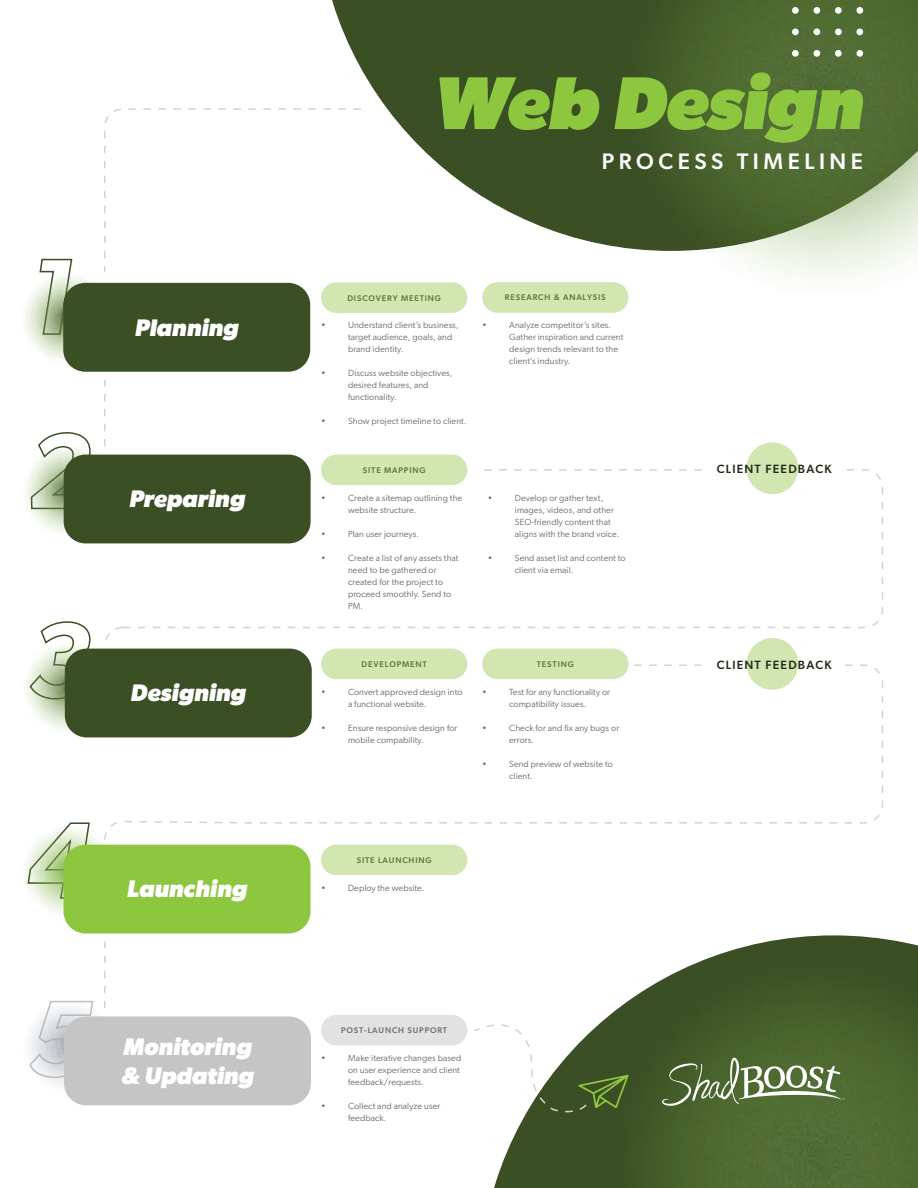
<style>
.page{position:relative;width:918px;height:1188px;background:#fff}
.page>*{position:absolute;margin:0;border:0;box-sizing:border-box;transform-origin:0 0}
.t1{font:italic 800 75px "Gibson";color:#8dc63f}
.t2{font:italic 700 24px/28.8px "Gibson";color:#fff}
.t3{font:500 22.5px "Gibson";letter-spacing:.2em;color:#fff}
.t4{font:500 12px "Gibson";letter-spacing:.1em;color:#1f2916}
.t5{font:9px/12px "Gibson";letter-spacing:.01em;color:#6d6e71}
.t6{font:500 8.25px "Gibson";letter-spacing:.1em;color:#557836}
.t7{font:500 8.25px "Gibson";letter-spacing:.1em;color:#6d6e71}
</style>
<div class="page">
<svg style="left:332px;top:0;width:234px;height:235px;fill:#3a4f24"></svg>
<svg style="left:494px;top:1116px;width:64px;height:72px;fill:#3a4f24"></svg>
<img style="left:25px;top:258px;width:143px;height:106px">
<img style="left:566px;top:0;width:352px;height:278px">
<img style="left:558px;top:935px;width:360px;height:253px">
<img style="left:26px;top:432px;width:144px;height:112px">
<img style="left:26px;top:621px;width:144px;height:117px">
<img style="left:29px;top:1000px;width:141px;height:106px">
<img style="left:25px;top:822px;width:145px;height:120px">
<div style="left:792px;top:7px;width:7px;height:7px;background:#fff;border-radius:50%"></div>
<div style="left:814px;top:7px;width:6px;height:7px;background:#fff;border-radius:50%"></div>
<div style="left:835px;top:7px;width:7px;height:7px;background:#fff;border-radius:50%"></div>
<div style="left:856px;top:7px;width:7px;height:7px;background:#fff;border-radius:50%"></div>
<div style="left:792px;top:29px;width:7px;height:6px;background:#fff;border-radius:50%"></div>
<svg style="left:814px;top:29px;width:6px;height:6px"></svg>
<div style="left:835px;top:29px;width:7px;height:6px;background:#fff;border-radius:50%"></div>
<div style="left:856px;top:29px;width:7px;height:6px;background:#fff;border-radius:50%"></div>
<div style="left:792px;top:50px;width:7px;height:7px;background:#fff;border-radius:50%"></div>
<div style="left:814px;top:50px;width:6px;height:7px;background:#fff;border-radius:50%"></div>
<div style="left:835px;top:50px;width:7px;height:7px;background:#fff;border-radius:50%"></div>
<div style="left:856px;top:50px;width:7px;height:7px;background:#fff;border-radius:50%"></div>
<div style="left:63px;top:283px;width:247px;height:89px;background:#3a4f24;border-radius:22px"></div>
<div style="left:321px;top:282px;width:146px;height:31px;background:#d2e6b2;border-radius:15px"></div>
<div style="left:482px;top:282px;width:147px;height:31px;background:#d2e6b2;border-radius:15px"></div>
<div style="left:65px;top:649px;width:247px;height:88px;background:#3a4f24;border-radius:22px"></div>
<div style="left:64px;top:1016px;width:247px;height:89px;background:#c5c5c5;border-radius:22px"></div>
<div style="left:64px;top:845px;width:247px;height:88px;background:#8dc63f;border-radius:22px"></div>
<div style="left:64px;top:455px;width:247px;height:88px;background:#3a4f24;border-radius:22px"></div>
<svg style="left:104px;top:380px;width:2px;height:66px"></svg>
<svg style="left:104px;top:942px;width:2px;height:66px"></svg>
<svg style="left:474px;top:1015px;width:155px;height:101px"></svg>
<div style="left:746px;top:442px;width:52px;height:52px;background:#d2e6b2;border-radius:50%"></div>
<div style="left:746px;top:638px;width:52px;height:52px;background:#d2e6b2;border-radius:50%"></div>
<svg style="left:662px;top:1058px;width:182px;height:48px"></svg>
<div style="left:321px;top:455px;width:146px;height:30px;background:#d2e6b2;border-radius:15px"></div>
<div style="left:321px;top:649px;width:146px;height:30px;background:#d2e6b2;border-radius:15px"></div>
<div style="left:321px;top:845px;width:146px;height:30px;background:#d2e6b2;border-radius:15px"></div>
<div style="left:321px;top:1015px;width:146px;height:30px;background:#e2e2e3;border-radius:15px"></div>
<div style="left:482px;top:649px;width:147px;height:30px;background:#d2e6b2;border-radius:15px"></div>
<svg style="left:103px;top:108px;width:259px;height:165px"></svg>
<svg style="left:103px;top:626px;width:21px;height:21px"></svg>
<svg style="left:103px;top:664px;width:780px;height:177px"></svg>
<svg style="left:121px;top:468px;width:762px;height:161px"></svg>
<h1 class="t1" style="left:434px;top:59px;width:431px">Web Design</h1>
<h3 class="t3" style="left:602px;top:148px;width:263px">PROCESS TIMELINE</h3>
<p class="t6" style="left:347px;top:293px;width:95px">DISCOVERY MEETING</p>
<p class="t6" style="left:505px;top:293px;width:102px">RESEARCH &amp; ANALYSIS</p>
<h2 class="t2" style="left:135px;top:312px;width:105px">Planning</h2>
<p class="t5" style="left:321px;top:319px;width:6px">•</p>
<p class="t5" style="left:348px;top:319px;width:112px">Understand client’s business, target audience, goals, and brand identity.</p>
<p class="t5" style="left:321px;top:367px;width:6px">•</p>
<p class="t5" style="left:348px;top:367px;width:106px">Discuss website objectives, desired features, and functionality.</p>
<p class="t5" style="left:321px;top:415px;width:6px">•</p>
<p class="t5" style="left:348px;top:415px;width:120px">Show project timeline to client.</p>
<p class="t5" style="left:482px;top:319px;width:6px">•</p>
<p class="t5" style="left:509px;top:319px;width:116px">Analyze competitor’s sites.<br>Gather inspiration and current design trends relevant to the client’s industry.</p>
<p class="t6" style="left:363px;top:465px;width:64px">SITE MAPPING</p>
<h3 class="t4" style="left:717px;top:462px;width:117px">CLIENT FEEDBACK</h3>
<h2 class="t2" style="left:129px;top:484px;width:117px">Preparing</h2>
<p class="t5" style="left:321px;top:491px;width:6px">•</p>
<p class="t5" style="left:348px;top:491px;width:116px">Create a sitemap outlining the website structure.</p>
<p class="t5" style="left:321px;top:527px;width:6px">•</p>
<p class="t5" style="left:348px;top:527px;width:72px">Plan user journeys.</p>
<p class="t5" style="left:321px;top:551px;width:6px">•</p>
<p class="t5" style="left:348px;top:551px;width:112px">Create a list of any assets that need to be gathered or created for the project to proceed smoothly. Send to<br>PM.</p>
<p class="t5" style="left:488px;top:491px;width:6px">•</p>
<p class="t5" style="left:515px;top:491px;width:106px">Develop or gather text, images, videos, and other<br>SEO-friendly content that aligns with the brand voice.</p>
<p class="t5" style="left:488px;top:551px;width:6px">•</p>
<p class="t5" style="left:515px;top:551px;width:112px">Send asset list and content to client via email.</p>
<p class="t6" style="left:362px;top:659px;width:67px">DEVELOPMENT</p>
<p class="t6" style="left:537px;top:659px;width:39px">TESTING</p>
<h3 class="t4" style="left:717px;top:657px;width:117px">CLIENT FEEDBACK</h3>
<h2 class="t2" style="left:131px;top:678px;width:117px">Designing</h2>
<p class="t5" style="left:321px;top:685px;width:6px">•</p>
<p class="t5" style="left:348px;top:685px;width:116px">Convert approved design into a functional website.</p>
<p class="t5" style="left:321px;top:721px;width:6px">•</p>
<p class="t5" style="left:348px;top:721px;width:111px">Ensure responsive design for mobile compability.</p>
<p class="t5" style="left:482px;top:685px;width:6px">•</p>
<p class="t5" style="left:509px;top:685px;width:102px">Test for any functionality or compatibility issues.</p>
<p class="t5" style="left:482px;top:721px;width:6px">•</p>
<p class="t5" style="left:509px;top:721px;width:112px">Check for and fix any bugs or errors.</p>
<p class="t5" style="left:482px;top:757px;width:6px">•</p>
<p class="t5" style="left:509px;top:757px;width:105px">Send preview of website to client.</p>
<p class="t6" style="left:357px;top:855px;width:76px">SITE LAUNCHING</p>
<h2 class="t2" style="left:127px;top:874px;width:122px">Launching</h2>
<p class="t5" style="left:321px;top:882px;width:6px">•</p>
<p class="t5" style="left:348px;top:882px;width:78px">Deploy the website.</p>
<p class="t7" style="left:341px;top:1025px;width:108px">POST-LAUNCH SUPPORT</p>
<h2 class="t2" style="left:121px;top:1032px;width:134px">Monitoring &amp; Updating</h2>
<p class="t5" style="left:321px;top:1052px;width:6px">•</p>
<p class="t5" style="left:348px;top:1052px;width:115px">Make iterative changes based on user experience and client feedback/requests.</p>
<p class="t5" style="left:321px;top:1100px;width:6px">•</p>
<p class="t5" style="left:348px;top:1100px;width:94px">Collect and analyze user feedback.</p>
</div>
